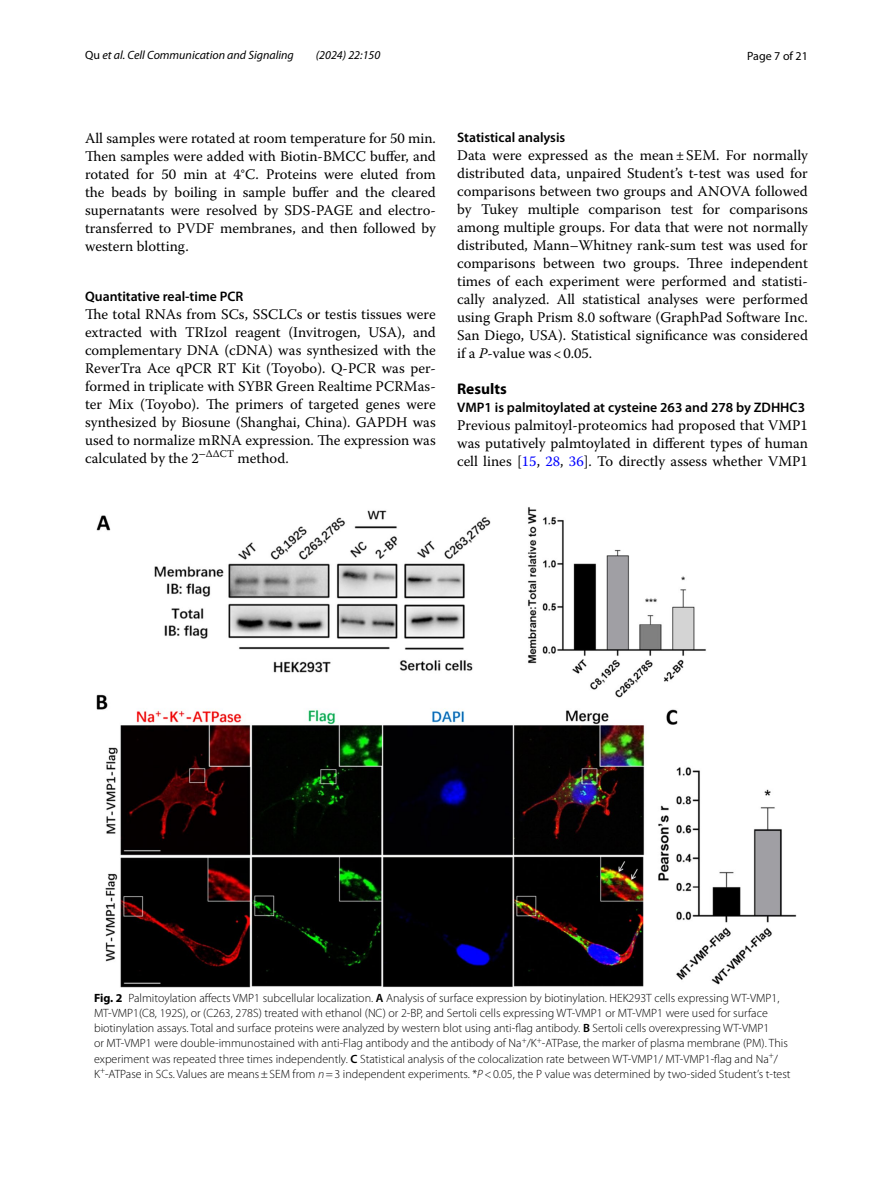
<style>
.page{position:relative;width:893px;height:1187px;background:#fff}
.page>*{position:absolute;margin:0;border:0;box-sizing:border-box;transform-origin:0 0}
.t1{font:700 15.45px "Myriad Pro";color:#000}
.t2{font:14.7px/18px "Warnock Pro";color:#000;text-align:justify}
.t3{font:600 13.8px "Myriad Pro";color:#000}
.t4{font:300 12px/15px "Myriad Pro";color:#000}
.t5{font:italic 12px "Myriad Pro";color:#000}
.t6{font:12px "Myriad Pro";color:#000}
.s1{font-style:normal}
.s2{font-style:italic}
.s3{color:#00f}
.s4{font-weight:700}
.s5{font-weight:600}
</style>
<div class="page">
<img style="left:96px;top:507px;width:701px;height:480px">
<p class="t5" style="left:85px;top:48px;width:210px"><span class="s1">Qu</span> et al. Cell Communication and Signaling</p>
<p class="t5" style="left:316px;top:48px;width:66px">(2024) 22:150</p>
<p class="t6" style="left:747px;top:48px;width:62px">Page 7 of 21</p>
<p class="t2" style="left:85px;top:128px;width:352px">All samples were rotated at room temperature for 50 min.<br>Then samples were added with Biotin-BMCC buffer, and rotated for 50 min at 4°C. Proteins were eluted from the beads by boiling in sample buffer and the cleared supernatants were resolved by SDS-PAGE and electro&shy;transferred to PVDF membranes, and then followed by western blotting.</p>
<p class="t3" style="left:85px;top:288px;width:160px">Quantitative real‑time PCR</p>
<p class="t2" style="left:85px;top:305px;width:352px">The total RNAs from SCs, SSCLCs or testis tissues were extracted with TRIzol reagent (Invitrogen, USA), and complementary DNA (cDNA) was synthesized with the ReverTra Ace qPCR RT Kit (Toyobo). Q-PCR was per&shy;formed in triplicate with SYBR Green Realtime PCRMas&shy;ter Mix (Toyobo). The primers of targeted genes were synthesized by Biosune (Shanghai, China). GAPDH was used to normalize mRNA expression. The expression was calculated by the 2<sup>−</sup><sup>ΔΔCT</sup> method.</p>
<p class="t3" style="left:457px;top:129px;width:110px">Statistical analysis</p>
<p class="t2" style="left:457px;top:146px;width:352px">Data were expressed as the mean±SEM. For normally distributed data, unpaired Student’s t-test was used for comparisons between two groups and ANOVA followed by Tukey multiple comparison test for comparisons among multiple groups. For data that were not normally distributed, Mann–Whitney rank-sum test was used for comparisons between two groups. Three independent times of each experiment were performed and statisti&shy;cally analyzed. All statistical analyses were performed using Graph Prism 8.0 software (GraphPad Software Inc.<br>San Diego, USA). Statistical significance was considered if a <span class="s2">P</span>-value was&lt;0.05.</p>
<p class="t1" style="left:457px;top:379px;width:51px">Results</p>
<p class="t3" style="left:457px;top:399px;width:349px">VMP1 is palmitoylated at cysteine 263 and 278 by ZDHHC3</p>
<p class="t2" style="left:457px;top:416px;width:352px">Previous palmitoyl-proteomics had proposed that VMP1 was putatively palmtoylated in different types of human cell lines [<span class="s3">15</span>, <span class="s3">28</span>, <span class="s3">36</span>]. To directly assess whether VMP1</p>
<p class="t4" style="left:94px;top:991px;width:698px"><span class="s4">Fig. 2</span> Palmitoylation affects VMP1 subcellular localization. <span class="s5">A</span> Analysis of surface expression by biotinylation. HEK293T cells expressing WT-VMP1, MT-VMP1(C8, 192S), or (C263, 278S) treated with ethanol (NC) or 2-BP, and Sertoli cells expressing WT-VMP1 or MT-VMP1 were used for surface biotinylation assays. Total and surface proteins were analyzed by western blot using anti-flag antibody. <span class="s5">B</span> Sertoli cells overexpressing WT-VMP1<br>or MT-VMP1 were double-immunostained with anti-Flag antibody and the antibody of -Na<sup>+</sup>/K<sup>+</sup>-ATPase, the marker of plasma membrane (PM). This experiment was repeated three times independently. <span class="s5">C</span> Statistical analysis of the colocalization rate between WT-VMP1/ MT-VMP1-flag and -Na<sup>+</sup>/ K<sup>+</sup>-ATPase in SCs. Values are means±SEM from <span class="s2">n</span>=3 independent experiments. *<span class="s2">P</span>&lt;0.05, the P value was determined by two-sided Student’s t-test</p>
</div>
